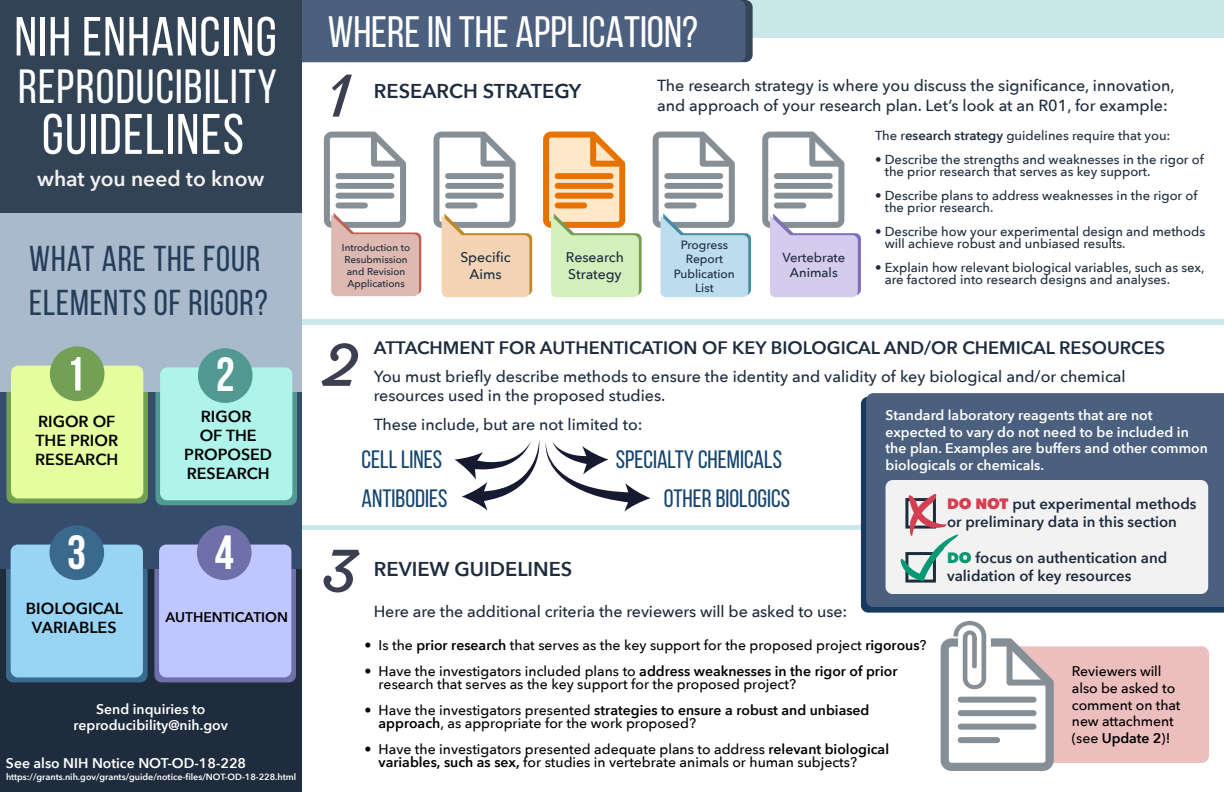
<style>
.page{position:relative;width:1224px;height:792px;background:#cae8ea}
.page>*{position:absolute;margin:0;border:0;box-sizing:border-box;transform-origin:0 0}
.t1{font:60px "Sant Elia Script";color:#3c3f4f}
.t2{font:57px "Bebas Neue";letter-spacing:.025em;color:#fff}
.t3{font:55px "Bebas Neue";letter-spacing:.025em;color:#fff}
.t4{font:48px "Bebas Neue";letter-spacing:.025em;color:#fff}
.t5{font:700 48px "Bebas Neue";color:#fff}
.t6{font:44px "Bebas Neue";color:#fff}
.t7{font:36px/43.2px "Bebas Neue";letter-spacing:.025em;color:#263d59}
.t8{font:25.1px "Bebas Neue";color:#144570}
.t9{font:600 21px "Avenir Next";color:#f2f2f2}
.t10{font:600 20px "Avenir Next";color:#1e2c3d}
.t11{font:600 18px "Avenir Next";color:#1e2c3d}
.t12{font:500 16px/19.2px "Avenir Next";color:#1e2c3d}
.t13{font:600 16px/19.2px "Avenir Next";color:#000;text-align:center}
.t14{font:600 15px/18px "Avenir Next";color:#1e2c3d}
.t15{font:500 14px/16.8px "Avenir Next";color:#000}
.t16{font:600 14px/16.8px "Avenir Next";color:#fff}
.t17{font:500 14px/16.8px "Avenir Next";color:#1e2c3d;text-align:center}
.t18{font:600 14px "Avenir Next";color:#000}
.t19{font:500 13px/12px "Avenir Next";color:#1e2c3d}
.t20{font:500 12px/14.4px "Avenir Next";color:#1e2c3d;text-align:center}
.t21{font:500 10px/12px "Avenir Next";color:#1e2c3d}
.t22{font:600 9px "Avenir Next";color:#fff}
.s1{font-weight:600}
.s2{font-weight:800;color:#d44052}
.s3{font-weight:800;color:#079973}
</style>
<div class="page">
<div style="left:292px;top:39px;width:932px;height:280px;background:#fff"></div>
<div style="left:278px;top:0;width:468px;height:62px;background:#4b607f;border-radius:7px"></div>
<svg style="left:323px;top:131px;width:98px;height:165px"></svg>
<svg style="left:433px;top:131px;width:99px;height:166px"></svg>
<svg style="left:543px;top:131px;width:99px;height:166px"></svg>
<svg style="left:762px;top:131px;width:99px;height:166px"></svg>
<svg style="left:652px;top:131px;width:99px;height:166px"></svg>
<div style="left:292px;top:531px;width:932px;height:261px;background:#fff"></div>
<svg style="left:941px;top:621px;width:268px;height:150px"></svg>
<div style="left:292px;top:325px;width:932px;height:200px;background:#fff"></div>
<svg style="left:861px;top:397px;width:363px;height:216px;background:#244367"></svg>
<div style="left:866px;top:393px;width:358px;height:214px;background:#4b607f"></div>
<svg style="left:455px;top:439px;width:195px;height:73px"></svg>
<div style="left:886px;top:480px;width:322px;height:114px;background:#f2f2f2;border-radius:7px"></div>
<svg style="left:901px;top:494px;width:58px;height:89px"></svg>
<div style="left:0;top:281px;width:302px;height:511px;background:#1e2c3d"></div>
<svg style="left:154px;top:529px;width:142px;height:153px;background:#7071ab"></svg>
<svg style="left:6px;top:529px;width:142px;height:153px;background:#3d6d91"></svg>
<div style="left:0;top:76px;width:302px;height:493px;background:#354c6d"></div>
<div style="left:155px;top:352px;width:142px;height:153px;background:linear-gradient(to right,#5ca39b,#5ea59d);border-radius:7px"></div>
<svg style="left:6px;top:350px;width:142px;height:153px;background:#77a259"></svg>
<div style="left:0;top:49px;width:302px;height:343px;background:#a8bacc"></div>
<div style="left:0;top:0;width:302px;height:212px;background:#334356"></div>
<div style="left:11px;top:366px;width:132px;height:132px;background:#e5ff9f;border-radius:7px"></div>
<div style="left:50px;top:346px;width:55px;height:55px;background:#73a055;border-radius:50%"></div>
<svg style="left:71px;top:357px;width:10px;height:34px"></svg>
<div style="left:160px;top:367px;width:132px;height:133px;background:#aef4eb;border-radius:7px"></div>
<div style="left:198px;top:348px;width:55px;height:55px;background:#529992;border-radius:50%"></div>
<div style="left:11px;top:545px;width:132px;height:132px;background:#98d5f4;border-radius:7px"></div>
<div style="left:49px;top:525px;width:55px;height:55px;background:#396a8e;border-radius:50%"></div>
<div style="left:159px;top:545px;width:132px;height:132px;background:#c0c6ff;border-radius:7px"></div>
<div style="left:197px;top:525px;width:55px;height:55px;background:#6f6faa;border-radius:50%"></div>
<h3 class="t3" style="left:15px;top:7px;width:264px">NIH ENHANCING</h3>
<h3 class="t4" style="left:18px;top:61px;width:261px">REPRODUCIBILITY</h3>
<h2 class="t2" style="left:42px;top:103px;width:204px">GUIDELINES</h2>
<h3 class="t9" style="left:37px;top:161px;width:229px">what you need to know</h3>
<h3 class="t7" style="left:29px;top:237px;width:240px">WHAT ARE THE FOUR<br>ELEMENTS OF RIGOR?</h3>
<p class="t13" style="left:35px;top:411px;width:85px;text-align:left">RIGOR OF<br>THE PRIOR<br>RESEARCH</p>
<h3 class="t5" style="left:67px;top:526px;width:21px">3</h3>
<p class="t13" style="left:26px;top:598px;width:99px">BIOLOGICAL<br>VARIABLES</p>
<h3 class="t5" style="left:216px;top:348px;width:21px">2</h3>
<p class="t13" style="left:184px;top:406px;width:89px">RIGOR<br>OF THE<br>PROPOSED<br>RESEARCH</p>
<h3 class="t5" style="left:215px;top:526px;width:21px">4</h3>
<p class="t18" style="left:165px;top:605px;width:124px">AUTHENTICATION</p>
<p class="t16" style="left:74px;top:700px;width:156px;text-align:center">Send inquiries to reproducibility@nih.gov</p>
<p class="t16" style="left:6px;top:754px;width:242px">See also NIH Notice NOT-OD-18-228</p>
<p class="t22" style="left:6px;top:769px;width:292px">https://grants.nih.gov/grants/guide/notice-files/NOT-OD-18-228.html</p>
<h3 class="t6" style="left:328px;top:8px;width:372px">WHERE IN THE APPLICATION?</h3>
<h3 class="t10" style="left:374px;top:74px;width:209px">RESEARCH STRATEGY</h3>
<h1 class="t1" style="left:328px;top:61px;width:23px">1</h1>
<p class="t12" style="left:657px;top:76px;width:519px">The research strategy is where you discuss the significance, innovation, and approach of your research plan. Let’s look at an R01, for example:</p>
<p class="t19" style="left:875px;top:129px;width:297px">The r<span class="s1">esearch strategy</span> guidelines require that you:</p>
<p class="t19" style="left:885px;top:153px;width:321px;text-indent:-10px">• Describe the strengths and weaknesses in the rigor of the prior research that serves as key support.</p>
<p class="t19" style="left:885px;top:189px;width:314px;text-indent:-10px">• Describe plans to address weaknesses in the rigor of the prior research.</p>
<p class="t19" style="left:885px;top:225px;width:322px;text-indent:-10px">• Describe how your experimental design and methods will achieve robust and unbiased results.</p>
<p class="t19" style="left:885px;top:261px;width:321px;text-indent:-10px">• Explain how relevant biological variables, such as sex, are factored into research designs and analyses.</p>
<p class="t20" style="left:674px;top:237px;width:63px">Progress<br>Report<br>Publication<br>List</p>
<p class="t21" style="left:342px;top:241px;width:70px">Introduction to<br>Resubmission and Revision<br>Applications</p>
<p class="t17" style="left:460px;top:249px;width:52px">Specific<br>Aims</p>
<p class="t17" style="left:566px;top:249px;width:60px;text-align:left">Research<br>Strategy</p>
<p class="t19" style="left:782px;top:249px;width:64px;line-height:15.6px;text-align:center">Vertebrate<br>Animals</p>
<p class="t11" style="left:374px;top:332px;width:793px">ATTACHMENT FOR AUTHENTICATION OF KEY BIOLOGICAL AND/OR CHEMICAL RESOURCES</p>
<h1 class="t1" style="left:323px;top:330px;width:36px">2</h1>
<p class="t12" style="left:374px;top:366px;width:754px">You must briefly describe methods to ensure the identity and validity of key biological and/or chemical resources used in the proposed studies.</p>
<p class="t12" style="left:374px;top:414px;width:270px">These include, but are not limited to:</p>
<h3 class="t8" style="left:362px;top:445px;width:82px">CELL LINES</h3>
<h3 class="t8" style="left:616px;top:445px;width:168px">SPECIALTY CHEMICALS</h3>
<h3 class="t8" style="left:362px;top:485px;width:87px">ANTIBODIES</h3>
<h3 class="t8" style="left:664px;top:485px;width:128px">OTHER BIOLOGICS</h3>
<p class="t16" style="left:886px;top:406px;width:324px">Standard laboratory reagents that are not expected to vary do not need to be included in the plan. Examples are buffers and other common biologicals or chemicals.</p>
<p class="t14" style="left:947px;top:495px;width:251px"><span class="s2">DO NOT</span> put experimental methods or preliminary data in this section</p>
<p class="t14" style="left:947px;top:549px;width:222px"><span class="s3">DO</span> focus on authentication and validation of key resources</p>
<h1 class="t1" style="left:323px;top:536px;width:36px">3</h1>
<h3 class="t10" style="left:374px;top:552px;width:200px">REVIEW GUIDELINES</h3>
<p class="t12" style="left:374px;top:601px;width:475px">Here are the additional criteria the reviewers will be asked to use:</p>
<p class="t15" style="left:365px;top:637px;width:564px">• Is the <span class="s1">prior research</span> that serves as the key support for the proposed project <span class="s1">rigorous</span>?</p>
<p class="t15" style="left:379px;top:664px;width:520px;line-height:13px;text-indent:-14px">• Have the investigators included plans to <span class="s1">address weaknesses in the rigor of prior </span>research that serves as the key support for the proposed project?</p>
<p class="t15" style="left:379px;top:703px;width:492px;line-height:13px;text-indent:-14px">• Have the investigators presented <span class="s1">strategies to ensure a robust and unbiased approach</span>, as appropriate for the work proposed?</p>
<p class="t15" style="left:379px;top:742px;width:512px;line-height:13px;text-indent:-14px">• Have the investigators presented adequate plans to address <span class="s1">relevant biological variables, such as sex,</span> for studies in vertebrate animals or human subjects?</p>
<p class="t15" style="left:1072px;top:662px;width:110px">Reviewers will also be asked to comment on that new attachment (see <span class="s1">Update 2</span>)!</p>
</div>
